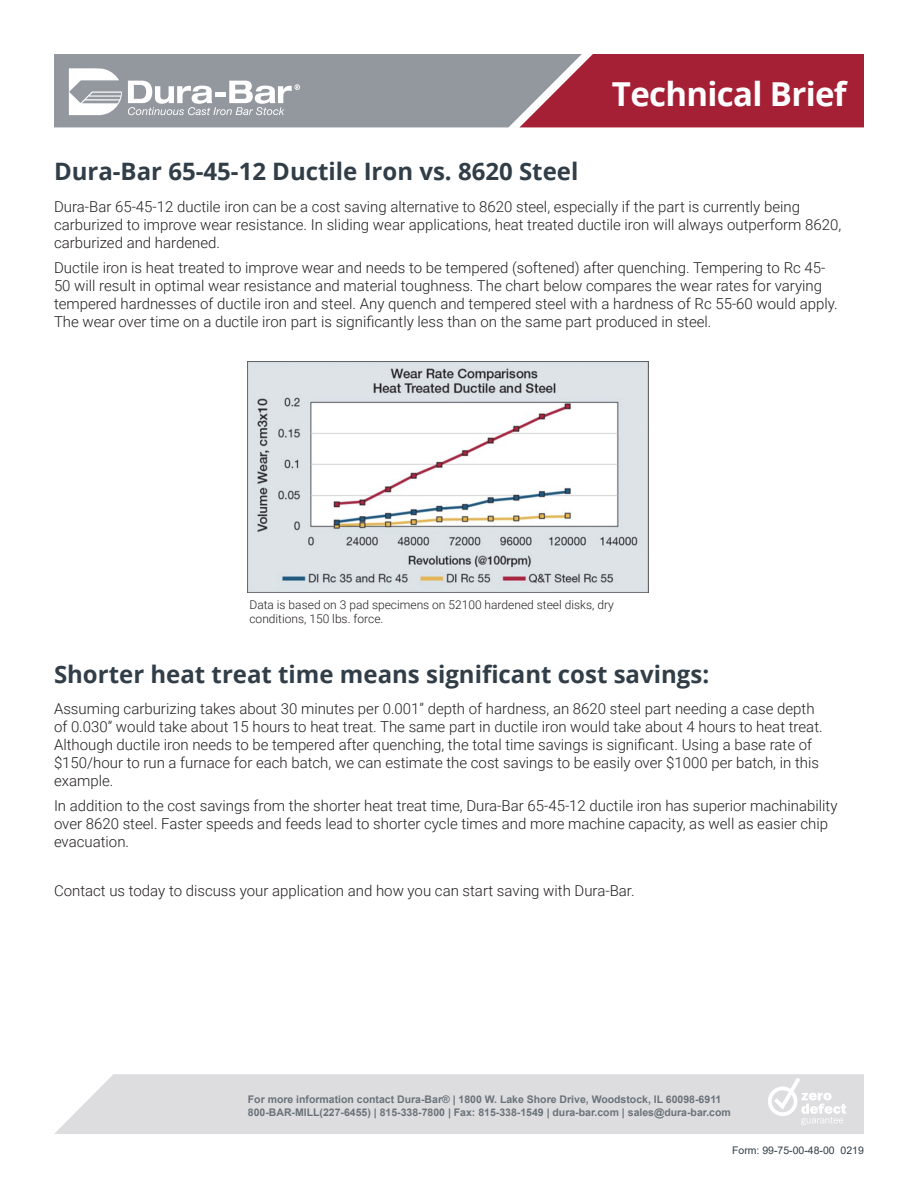
<style>
.page{position:relative;width:918px;height:1188px;background:#fff}
.page>*{position:absolute;margin:0;border:0;box-sizing:border-box;transform-origin:0 0}
.t1{font:700 33px "Open Sans";letter-spacing:-.02em;color:#fff}
.head{font:700 24px "Open Sans";color:#313e48}
.body{font:300 15px/18px "Roboto";color:#231f20}
.body-2{font:300 12px/14.4px "Roboto";color:#231f20}
.t2{font:700 10.5px/12.6px "Arial";color:#6a737a}
.t3{font:10.5px "Arial";color:#313e48}
</style>
<div class="page">
<img style="left:248px;top:361px;width:400px;height:231px">
<div style="left:54px;top:1074px;width:810px;height:60px;background:#dddddf"></div>
<svg style="left:768px;top:1078px;width:78px;height:47px"></svg>
<svg style="left:54px;top:54px;width:810px;height:73px;background:#a1717d"></svg>
<p class="t1" style="left:612px;top:71px;width:236px">Technical Brief</p>
<p class="head" style="left:54px;top:155px;width:526px">Dura-Bar 65-45-12 Ductile Iron vs. 8620 Steel</p>
<p class="body" style="left:54px;top:197px;width:789px">Dura-Bar 65-45-12 ductile iron can be a cost saving alternative to 8620 steel, especially if the part is currently being carburized to improve wear resistance. In sliding wear applications, heat treated ductile iron will always outperform 8620, carburized and hardened.</p>
<p class="body" style="left:54px;top:258px;width:785px">Ductile iron is heat treated to improve wear and needs to be tempered (softened) after quenching. Tempering to Rc 45- 50 will result in optimal wear resistance and material toughness. The chart below compares the wear rates for varying tempered hardnesses of ductile iron and steel. Any quench and tempered steel with a hardness of Rc 55-60 would apply.<br>The wear over time on a ductile iron part is significantly less than on the same part produced in steel.</p>
<p class="body-2" style="left:249px;top:597px;width:366px">Data is based on 3 pad specimens on 52100 hardened steel disks, dry conditions, 150 lbs. force.</p>
<p class="head" style="left:54px;top:657px;width:657px">Shorter heat treat time means significant cost savings:</p>
<p class="body" style="left:54px;top:699px;width:770px">Assuming carburizing takes about 30 minutes per 0.001” depth of hardness, an 8620 steel part needing a case depth of 0.030” would take about 15 hours to heat treat. The same part in ductile iron would take about 4 hours to heat treat.<br>Although ductile iron needs to be tempered after quenching, the total time savings is significant. Using a base rate of $150/hour to run a furnace for each batch, we can estimate the cost savings to be easily over $1000 per batch, in this example.</p>
<p class="body" style="left:54px;top:796px;width:785px">In addition to the cost savings from the shorter heat treat time, Dura-Bar 65-45-12 ductile iron has superior machinability over 8620 steel. Faster speeds and feeds lead to shorter cycle times and more machine capacity, as well as easier chip evacuation.</p>
<p class="body" style="left:54px;top:882px;width:582px">Contact us today to discuss your application and how you can start saving with Dura-Bar.</p>
<p class="t2" style="left:248px;top:1093px;width:485px">For more information contact Dura-Bar® | 1800 W. Lake Shore Drive, Woodstock, IL 60098-6911<br>800-BAR-MILL(227-6455) | 815-338-7800 | Fax: 815-338-1549 | dura-bar.com | sales@dura-bar.com</p>
<p class="t3" style="left:732px;top:1143px;width:133px">Form: 99-75-00-48-00 0219</p>
</div>
